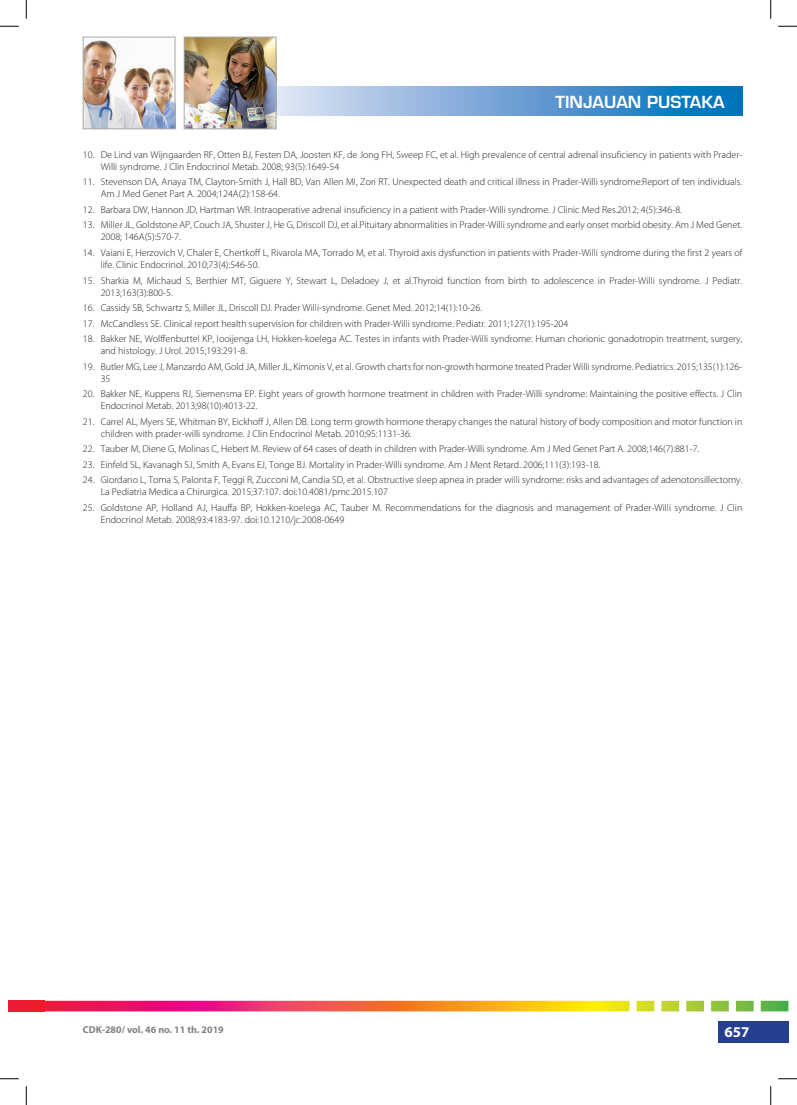
<style>
.page{position:relative;width:797px;height:1105px;background:#fff}
.page>*{position:absolute;margin:0;border:0;box-sizing:border-box;transform-origin:0 0}
.t1{font:600 16.25px "Eurostile LT Std";color:#fff}
.t2{font:700 15px "Myriad Pro";color:#fff}
.t3{font:300 10px/12px "Myriad Pro";color:#231f20}
.t4{font:700 10px "Myriad Pro";color:#808285}
</style>
<div class="page">
<svg style="left:276px;top:86px;width:466px;height:29px;background:#6ba4d5"></svg>
<img style="left:85px;top:40px;width:88px;height:87px">
<div style="left:83px;top:37px;width:92px;height:92px;border:1px solid #a8a9ad"></div>
<img style="left:186px;top:39px;width:88px;height:88px">
<div style="left:184px;top:37px;width:92px;height:92px;border:1px solid #a8a9ad"></div>
<div style="left:717px;top:1021px;width:71px;height:22px;background:#253f8e"></div>
<svg style="left:44px;top:1001px;width:744px;height:10px;background:#e47b4b"></svg>
<div style="left:9px;top:1001px;width:35px;height:10px;background:#ee1a2e"></div>
<svg style="left:0;top:25px;width:19px;height:2px"></svg>
<svg style="left:778px;top:25px;width:19px;height:2px"></svg>
<svg style="left:0;top:1078px;width:19px;height:1px"></svg>
<svg style="left:778px;top:1078px;width:19px;height:1px"></svg>
<svg style="left:25px;top:0;width:2px;height:19px"></svg>
<svg style="left:25px;top:1086px;width:2px;height:19px"></svg>
<svg style="left:770px;top:0;width:1px;height:19px"></svg>
<svg style="left:770px;top:1086px;width:1px;height:19px"></svg>
<h1 class="t1" style="left:555px;top:92px;width:170px">TINJAUAN PUSTAKA</h1>
<p class="t3" style="left:101px;top:149px;width:643px;text-indent:-18px">10. De Lind van Wijngaarden RF, Otten BJ, Festen DA, Joosten KF, de Jong FH, Sweep FC, et al. High prevalence of central adrenal insuficiency in patients with Prader-<br>Willi syndrome. J Clin Endocrinol Metab. 2008; 93(5):1649-54</p>
<p class="t3" style="left:101px;top:176px;width:643px;text-indent:-18px">11. Stevenson DA, Anaya TM, Clayton-Smith J, Hall BD, Van Allen MI, Zori RT. Unexpected death and critical illness in Prader-Willi syndrome:Report of ten individuals.<br>Am J Med Genet Part A. 2004;124A(2):158-64.</p>
<p class="t3" style="left:83px;top:204px;width:600px">12. Barbara DW, Hannon JD, Hartman WR. Intraoperative adrenal insuficiency in a patient with Prader-Willi syndrome. J Clinic Med Res.2012; 4(5):346-8.</p>
<p class="t3" style="left:101px;top:219px;width:643px;text-indent:-18px">13. Miller JL, Goldstone AP, Couch JA, Shuster J, He G, Driscoll DJ, et al.Pituitary abnormalities in Prader-Willi syndrome and early onset morbid obesity. Am J Med Genet.<br>2008; 146A(5):570-7.</p>
<p class="t3" style="left:101px;top:247px;width:643px;text-indent:-18px">14. Vaiani E, Herzovich V, Chaler E, Chertkoff L, Rivarola MA, Torrado M, et al. Thyroid axis dysfunction in patients with Prader-Willi syndrome during the first 2 years of life. Clinic Endocrinol. 2010;73(4):546-50.</p>
<p class="t3" style="left:101px;top:274px;width:643px;text-indent:-18px">15. Sharkia M, Michaud S, Berthier MT, Giguere Y, Stewart L, Deladoey J, et al.Thyroid function from birth to adolescence in Prader-Willi syndrome. J Pediatr.<br>2013;163(3):800-5.</p>
<p class="t3" style="left:83px;top:302px;width:400px">16. Cassidy SB, Schwartz S, Miller JL, Driscoll DJ. Prader Willi-syndrome. Genet Med. 2012;14(1):10-26.</p>
<p class="t3" style="left:83px;top:317px;width:487px">17. McCandless SE. Clinical report health supervision for children with Prader-Willi syndrome. Pediatr. 2011;127(1):195-204</p>
<p class="t3" style="left:101px;top:333px;width:643px;text-indent:-18px">18. Bakker NE, Wolffenbuttel KP, looijenga LH, Hokken-koelega AC. Testes in infants with Prader-Willi syndrome: Human chorionic gonadotropin treatment, surgery, and histology. J Urol. 2015;193:291-8.</p>
<p class="t3" style="left:101px;top:360px;width:643px;text-indent:-18px">19. Butler MG, Lee J, Manzardo AM, Gold JA, Miller JL, Kimonis V, et al. Growth charts for non-growth hormone treated Prader Willi syndrome. Pediatrics. 2015;135(1):126-<br>35</p>
<p class="t3" style="left:101px;top:388px;width:643px;text-indent:-18px">20. Bakker NE, Kuppens RJ, Siemensma EP. Eight years of growth hormone treatment in children with Prader-Willi syndrome: Maintaining the positive effects. J Clin<br>Endocrinol Metab. 2013;98(10):4013-22.</p>
<p class="t3" style="left:101px;top:416px;width:643px;text-indent:-18px">21. Carrel AL, Myers SE, Whitman BY, Eickhoff J, Allen DB. Long term growth hormone therapy changes the natural history of body composition and motor function in children with prader-willi syndrome. J Clin Endocrinol Metab. 2010;95:1131-36.</p>
<p class="t3" style="left:83px;top:443px;width:618px">22. Tauber M, Diene G, Molinas C, Hebert M. Review of 64 cases of death in children with Prader-Willi syndrome. Am J Med Genet Part A. 2008;146(7):881-7.</p>
<p class="t3" style="left:83px;top:459px;width:519px">23. Einfeld SL, Kavanagh SJ, Smith A, Evans EJ, Tonge BJ. Mortality in Prader-Willi syndrome. Am J Ment Retard. 2006;111(3):193-18.</p>
<p class="t3" style="left:101px;top:474px;width:643px;text-indent:-18px">24. Giordano L, Toma S, Palonta F, Teggi R, Zucconi M, Candia SD, et al. Obstructive sleep apnea in prader willi syndrome: risks and advantages of adenotonsillectomy.<br>La Pediatria Medica a Chirurgica. 2015;37:107. doi:10.4081/pmc.2015.107</p>
<p class="t3" style="left:101px;top:502px;width:643px;text-indent:-18px">25. Goldstone AP, Holland AJ, Hauffa BP, Hokken-koelega AC, Tauber M. Recommendations for the diagnosis and management of Prader-Willi syndrome. J Clin<br>Endocrinol Metab. 2008;93:4183-97. doi:10.1210/jc.2008-0649</p>
<p class="t4" style="left:83px;top:1023px;width:142px">CDK-280/ vol. 46 no. 11 th. 2019</p>
<h2 class="t2" style="left:724px;top:1022px;width:26px">657</h2>
</div>
